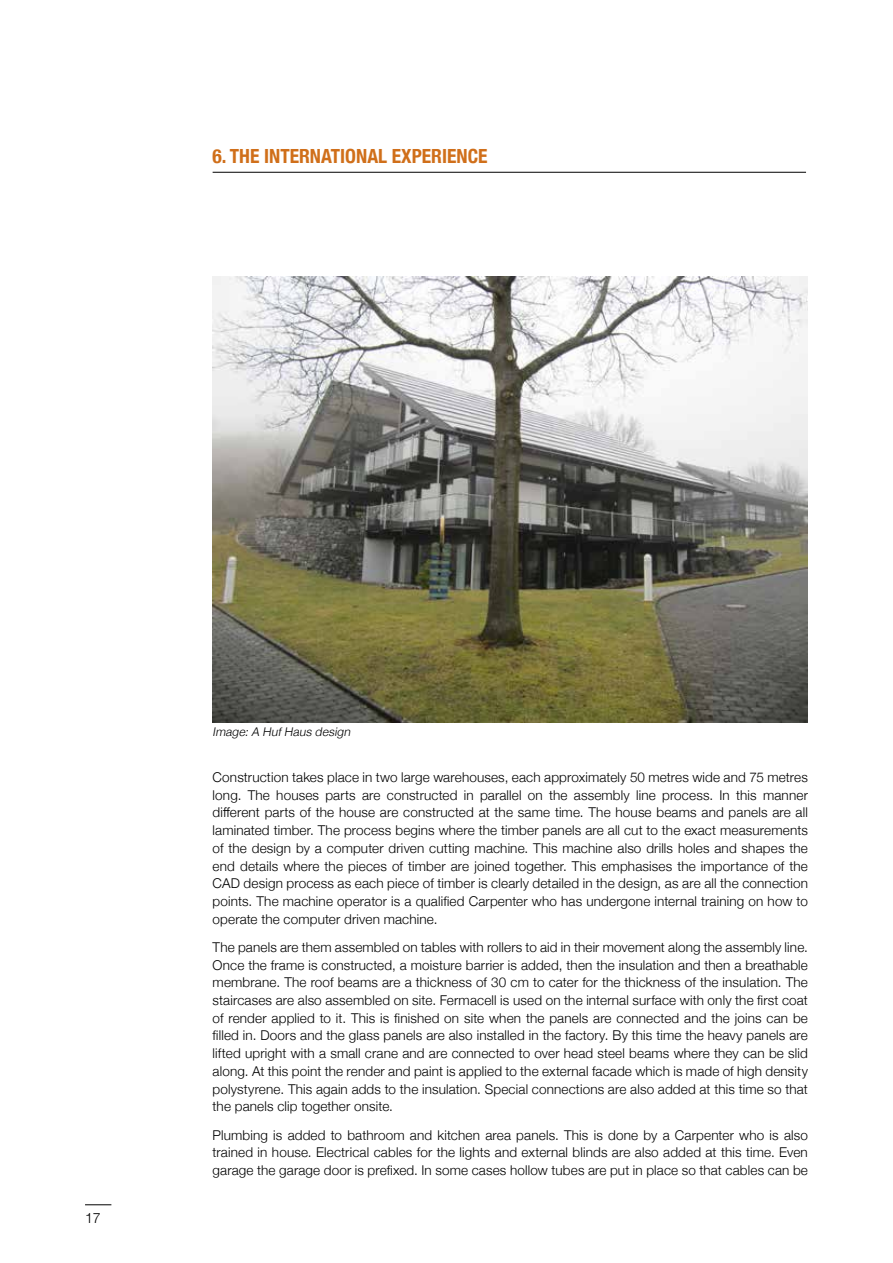
<style>
.page{position:relative;width:893px;height:1263px;background:#fff}
.page>*{position:absolute;margin:0;border:0;box-sizing:border-box;transform-origin:0 0}
.t1{font:700 condensed 19.5px "Helvetica Neue";color:#d06f1a}
.t2{font:300 14.25px "Helvetica Neue";color:#000}
.t3{font:300 13.5px/17.7px "Helvetica Neue";letter-spacing:.01em;color:#000;text-align:justify}
.t4{font:italic 300 12px "Helvetica Neue";color:#000}
</style>
<div class="page">
<svg style="left:85px;top:1204px;width:26px;height:1px"></svg>
<hr style="left:213px;top:172px;width:593px;height:1px;background:#000">
<img style="left:213px;top:276px;width:595px;height:447px">
<h1 class="t1" style="left:213px;top:139px;width:276px">6. THE INTERNATIONAL EXPERIENCE</h1>
<p class="t2" style="left:85px;top:1206px;width:17px">17</p>
<p class="t4" style="left:213px;top:722px;width:142px">Image:A HufHaus design</p>
<p class="t3" style="left:213px;top:767px;width:597px">Construction takes place in two large warehouses, each approximately 50 metres wide and 75 metres long. The houses parts are constructed in parallel on the assembly line process. In this manner different parts of the house are constructed at the same time. The house beams and panels are all laminated timber. The process begins where the timber panels are all cut to the exact measurements of the design by a computer driven cutting machine. This machine also drills holes and shapes the end details where the pieces of timber are joined together. This emphasises the importance of the CAD design process as each piece of timber is clearly detailed in the design, as are all the connection points. The machine operator is a qualified Carpenter who has undergone internal training on how to operate the computer driven machine.</p>
<p class="t3" style="left:213px;top:937px;width:597px">The panels are them assembled on tables with rollers to aid in their movement along the assembly line.<br>Once the frame is constructed, a moisture barrier is added, then the insulation and then a breathable membrane. The roof beams are a thickness of 30 cm to cater for the thickness of the insulation. The staircases are also assembled on site. Fermacell is used on the internal surface with only the first coat of render applied to it. This is finished on site when the panels are connected and the joins can be filled in. Doors and the glass panels are also installed in the factory. By this time the heavy panels are lifted upright with a small crane and are connected to over head steel beams where they can be slid along. At this point the render and paint is applied to the external facade which is made of high density polystyrene. This again adds to the insulation. Special connections are also added at this time so that the panels clip together onsite.</p>
<p class="t3" style="left:213px;top:1125px;width:597px">Plumbing is added to bathroom and kitchen area panels. This is done by a Carpenter who is also trained in house. Electrical cables for the lights and external blinds are also added at this time. Even garage the garage door is prefixed. In some cases hollow tubes are put in place so that cables can be</p>
</div>
